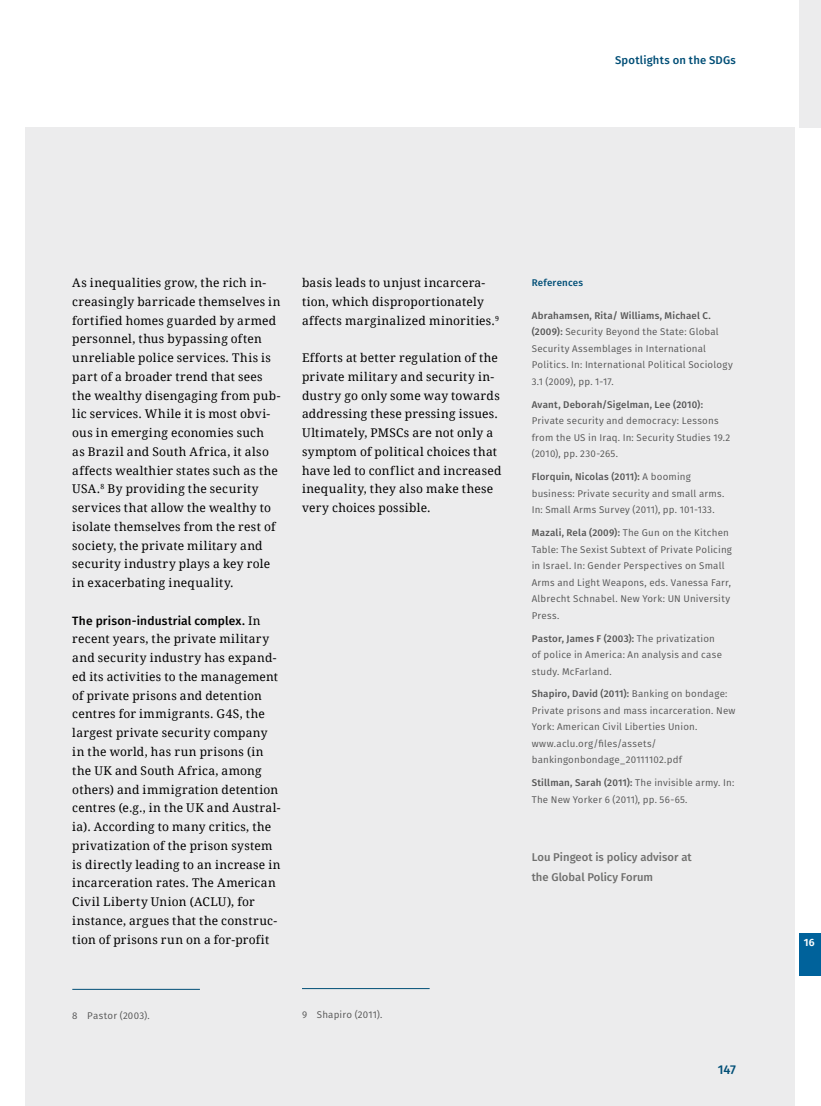
<style>
.page{position:relative;width:821px;height:1106px;background:#fff}
.page>*{position:absolute;margin:0;border:0;box-sizing:border-box;transform-origin:0 0}
.t1{font:500 12.75px "Fira Sans";color:#004e76}
.text{font:12px/18.8px "Droid Serif";letter-spacing:.025em;color:#000}
.autor_portrait{font:500 11.25px/19.5px "Fira Sans";color:#6f6f6e}
.t2{font:500 11.25px "Fira Sans";letter-spacing:.02em;color:#004e76}
.t3{font:600 10.5px "Fira Sans";color:#fff}
.lit-verz-text{font:9.75px/16.5px "Fira Sans";letter-spacing:.025em;color:#565656}
.fussnote{font:9.75px "Fira Sans";letter-spacing:.02em;color:#565656}
.lit-verz-head{font:500 9.75px "Fira Sans";letter-spacing:.02em;color:#004e76}
.s1{font-family:"Fira Sans";font-weight:500}
.s2{font-weight:500}
</style>
<div class="page">
<div style="left:26px;top:128px;width:769px;height:978px;background:#ececed"></div>
<div style="left:799px;top:0;width:22px;height:128px;background:#ececed"></div>
<div style="left:799px;top:933px;width:22px;height:43px;background:#00629b"></div>
<hr style="left:72px;top:989px;width:128px;height:1px;background:#004e76">
<hr style="left:302px;top:988px;width:127px;height:1px;background:#004e76">
<p class="t2" style="left:615px;top:51px;width:122px">Spotlights on the SDGs</p>
<p class="text" style="left:72px;top:273px;width:210px">As inequalities grow, the rich in&shy;creasingly barricade themselves in fortified homes guarded by armed personnel, thus bypassing often unreliable police services. This is part of a broader trend that sees the wealthy disengaging from pub&shy;lic services. While it is most obvi&shy;ous in emerging economies such<br>as Brazil and South Africa, it also affects wealthier states such as the USA.<sup>8</sup> By providing the security services that allow the wealthy to isolate themselves from the rest of society, the private military and security industry plays a key role in exacerbating inequality.</p>
<p class="text" style="left:72px;top:611px;width:210px"><span class="s1">The prison-industrial complex.</span> In recent years, the private military and security industry has expand&shy;ed its activities to the management of private prisons and detention centres for immigrants. G4S, the largest private security company in the world, has run prisons (in the UK and South Africa, among others) and immigration detention centres (e.g., in the UK and Austral&shy;ia). According to many critics, the privatization of the prison system is directly leading to an increase in incarceration rates. The American Civil Liberty Union (ACLU), for instance, argues that the construc&shy;tion of prisons run on a for-profit</p>
<p class="text" style="left:302px;top:273px;width:199px">basis leads to unjust incarcera&shy;tion, which disproportionately affects marginalized minorities.<sup>9</sup></p>
<p class="text" style="left:302px;top:348px;width:201px">Efforts at better regulation of the private military and security in&shy;dustry go only some way towards addressing these pressing issues.<br>Ultimately, PMSCs are not only a symptom of political choices that have led to conflict and increased inequality, they also make these very choices possible.</p>
<p class="fussnote" style="left:72px;top:1008px;width:79px">8 Pastor (2003).</p>
<p class="fussnote" style="left:302px;top:1007px;width:82px">9 Shapiro (2011).</p>
<h2 class="lit-verz-head" style="left:531px;top:275px;width:53px">References</h2>
<p class="lit-verz-text" style="left:531px;top:307px;width:203px"><span class="s2">Abrahamsen, Rita/ Williams, Michael C. (2009):</span> Security Beyond the State: Global Security Assemblages in International Politics. In: International Political Sociology 3.1 (2009), pp. 1-17.</p>
<p class="lit-verz-text" style="left:531px;top:396px;width:200px"><span class="s2">Avant, Deborah/Sigelman, Lee (2010):<br></span>Private security and democracy: Lessons from the US in Iraq. In: Security Studies 19.2 (2010), pp. 230-265.</p>
<p class="lit-verz-text" style="left:531px;top:468px;width:194px"><span class="s2">Florquin, Nicolas (2011):</span> A booming business: Private security and small arms.<br>In: Small Arms Survey (2011), pp. 101-133.</p>
<p class="lit-verz-text" style="left:531px;top:524px;width:202px"><span class="s2">Mazali, Rela (2009):</span> The Gun on the Kitchen Table: The Sexist Subtext of Private Policing in Israel. In: Gender Perspectives on Small Arms and Light Weapons, eds. Vanessa Farr, Albrecht Schnabel. New York: UN University Press.</p>
<p class="lit-verz-text" style="left:531px;top:629px;width:192px"><span class="s2">Pastor, James F (2003):</span> The privatization of police in America: An analysis and case study. McFarland.</p>
<p class="lit-verz-text" style="left:531px;top:685px;width:205px"><span class="s2">Shapiro, David (2011):</span> Banking on bondage:<br>Private prisons and mass incarceration. New York: American Civil Liberties Union. www.aclu.org/files/assets/ bankingonbondage_20111102.pdf</p>
<p class="lit-verz-text" style="left:531px;top:774px;width:204px"><span class="s2">Stillman, Sarah (2011):</span> The invisible army. In:<br>The New Yorker 6 (2011), pp. 56-65.</p>
<p class="autor_portrait" style="left:531px;top:846px;width:161px">Lou Pingeot is policy advisor at the Global Policy Forum</p>
<p class="t1" style="left:717px;top:1059px;width:20px">147</p>
<p class="t3" style="left:804px;top:933px;width:12px">16</p>
</div>
